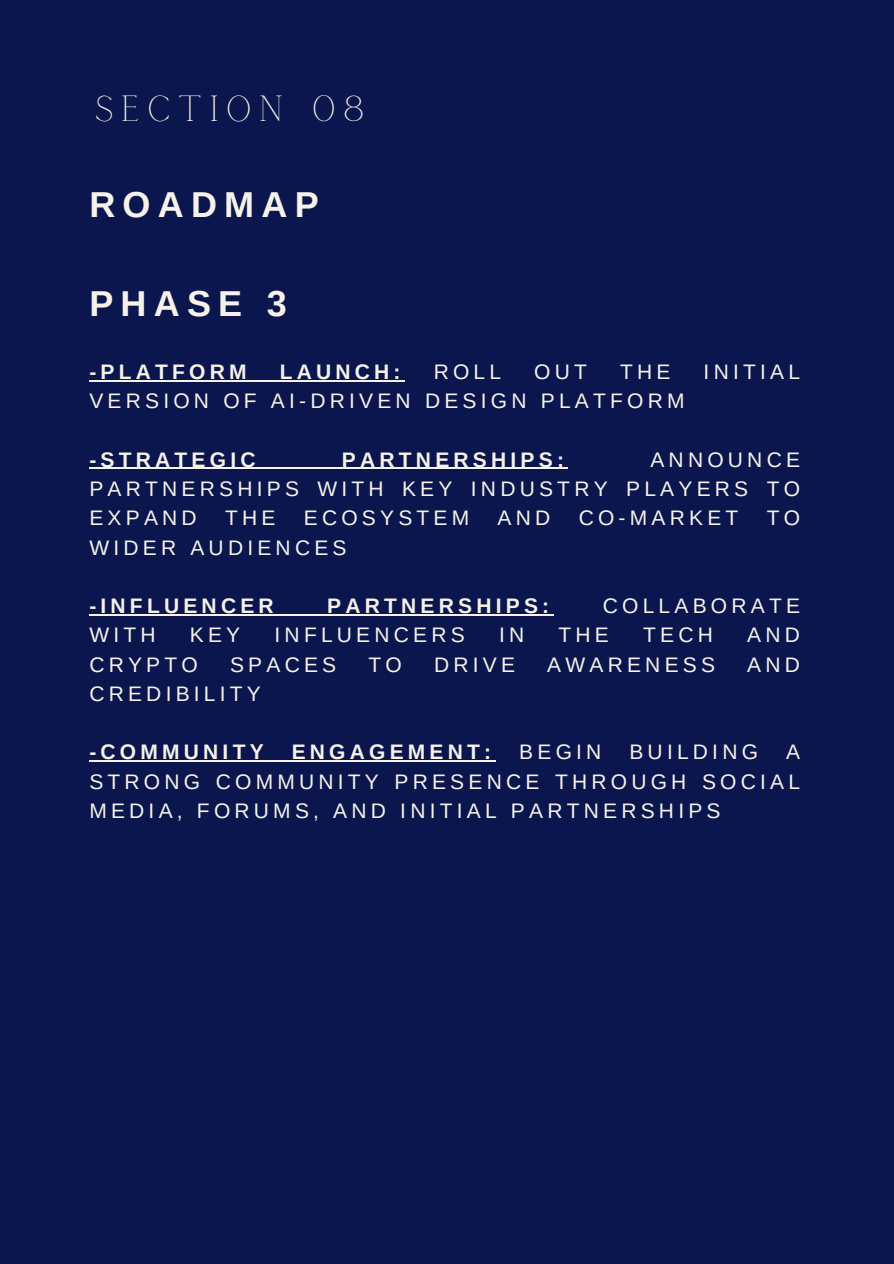
<style>
.page{position:relative;width:894px;height:1264px;background:#fff}
.page>*{position:absolute;margin:0;border:0;box-sizing:border-box;transform-origin:0 0}
.t1{font:700 36px "Arimo";letter-spacing:.2em;color:#f6f2e9}
.t2{font:36px "Calgary";letter-spacing:.2em;color:#f6f2e9}
.t3{font:21px/29.2px "Arimo";letter-spacing:.2em;color:#f6f2e9;text-align:justify}
.t4{font:700 21px "Arimo";letter-spacing:.2em;color:#f6f2e9}
</style>
<div class="page">
<div style="left:0;top:0;width:893px;height:1263px;background:#0a164d"></div>
<hr style="left:89px;top:380px;width:316px;height:1px;background:#f6f2e9">
<hr style="left:89px;top:468px;width:479px;height:1px;background:#f6f2e9">
<hr style="left:89px;top:614px;width:464px;height:1px;background:#f6f2e9">
<hr style="left:89px;top:760px;width:406px;height:1px;background:#f6f2e9">
<p class="t2" style="left:94px;top:88px;width:271px">SECTION 08</p>
<h2 class="t1" style="left:89px;top:184px;width:231px">ROADMAP</h2>
<h1 class="t1" style="left:89px;top:283px;width:199px">PHASE 3</h1>
<h1 class="t4" style="left:89px;top:360px;width:159px">-PLATFORM</h1>
<h1 class="t4" style="left:280px;top:360px;width:122px">LAUNCH:</h1>
<h1 class="t3" style="left:433px;top:357px;width:69px">ROLL</h1>
<h1 class="t3" style="left:534px;top:357px;width:54px">OUT</h1>
<h1 class="t3" style="left:620px;top:357px;width:52px">THE</h1>
<h1 class="t3" style="left:703px;top:357px;width:98px">INITIAL</h1>
<h1 class="t3" style="left:89px;top:386px;width:596px">VERSION OF AI-DRIVEN DESIGN PLATFORM</h1>
<p class="t4" style="left:89px;top:448px;width:168px">-STRATEGIC</p>
<p class="t4" style="left:342px;top:448px;width:223px">PARTNERSHIPS:</p>
<p class="t3" style="left:89px;top:445px;width:712px;text-indent:561px">ANNOUNCE PARTNERSHIPS WITH KEY INDUSTRY PLAYERS TO EXPAND</p>
<p class="t3" style="left:225px;top:503px;width:52px">THE</p>
<p class="t3" style="left:304px;top:503px;width:167px">ECOSYSTEM</p>
<p class="t3" style="left:497px;top:503px;width:54px">AND</p>
<p class="t3" style="left:578px;top:503px;width:161px">CO-MARKET</p>
<p class="t3" style="left:766px;top:503px;width:35px">TO</p>
<p class="t3" style="left:89px;top:532px;width:259px">WIDER AUDIENCES</p>
<p class="t4" style="left:89px;top:594px;width:186px">-INFLUENCER</p>
<p class="t4" style="left:327px;top:594px;width:223px">PARTNERSHIPS:</p>
<p class="t3" style="left:602px;top:591px;width:199px">COLLABORATE</p>
<p class="t3" style="left:89px;top:620px;width:68px">WITH</p>
<p class="t3" style="left:190px;top:620px;width:52px">KEY</p>
<p class="t3" style="left:274px;top:620px;width:192px">INFLUENCERS</p>
<p class="t3" style="left:499px;top:620px;width:27px">IN</p>
<p class="t3" style="left:558px;top:620px;width:52px">THE</p>
<p class="t3" style="left:643px;top:620px;width:71px">TECH</p>
<p class="t3" style="left:747px;top:620px;width:54px">AND</p>
<p class="t3" style="left:89px;top:649px;width:110px">CRYPTO</p>
<p class="t3" style="left:230px;top:649px;width:108px">SPACES</p>
<p class="t3" style="left:368px;top:649px;width:35px">TO</p>
<p class="t3" style="left:434px;top:649px;width:82px">DRIVE</p>
<p class="t3" style="left:547px;top:649px;width:169px">AWARENESS</p>
<p class="t3" style="left:747px;top:649px;width:54px">AND</p>
<p class="t3" style="left:89px;top:679px;width:173px">CREDIBILITY</p>
<p class="t4" style="left:89px;top:740px;width:176px">-COMMUNITY</p>
<p class="t4" style="left:291px;top:740px;width:201px">ENGAGEMENT:</p>
<p class="t3" style="left:519px;top:737px;width:84px">BEGIN</p>
<p class="t3" style="left:629px;top:737px;width:130px">BUILDING</p>
<p class="t3" style="left:89px;top:737px;width:712px;text-indent:696px">A STRONG COMMUNITY PRESENCE THROUGH SOCIAL MEDIA, FORUMS, AND INITIAL PARTNERSHIPS</p>
</div>
